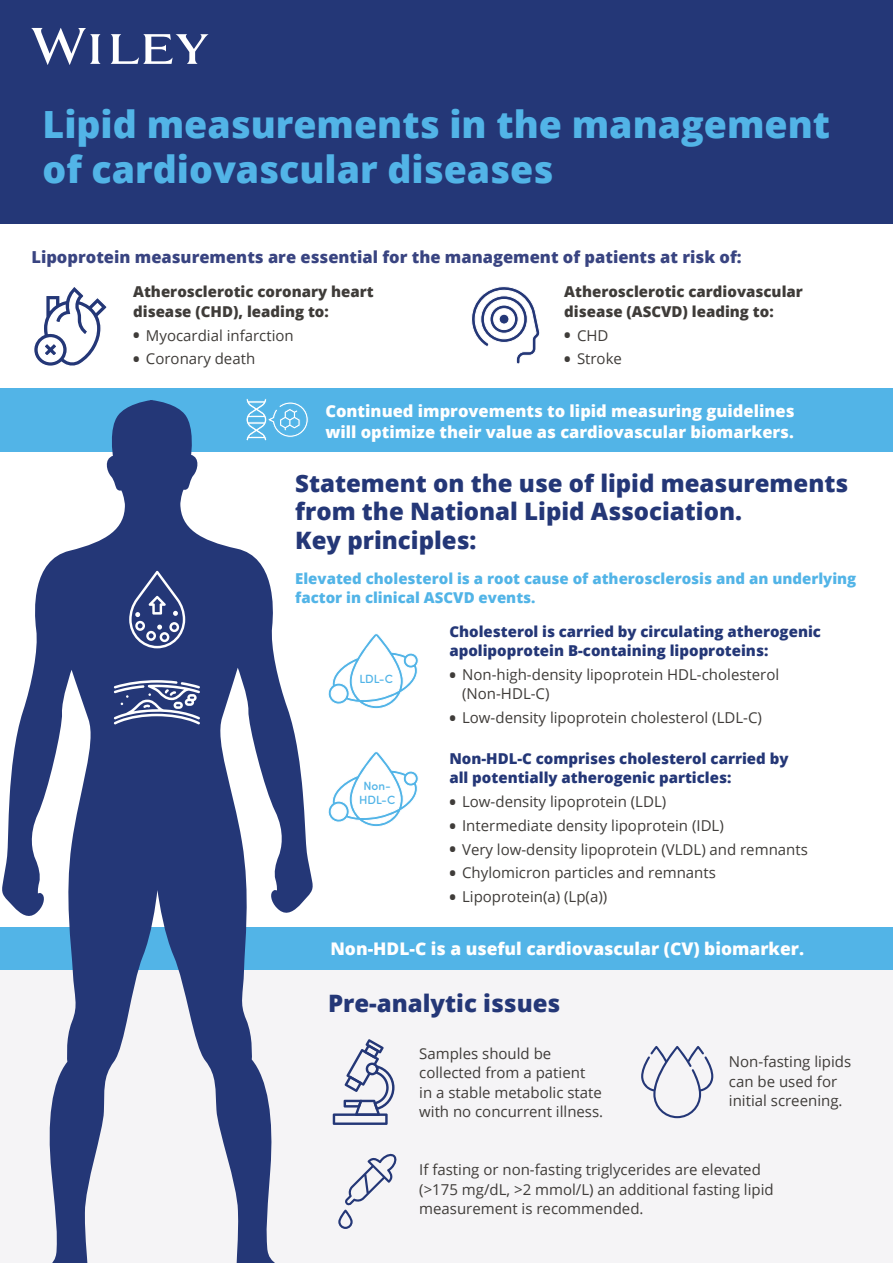
<style>
.page{position:relative;width:893px;height:1263px;background:#fff}
.page>*{position:absolute;margin:0;border:0;box-sizing:border-box;transform-origin:0 0}
.t1{font:800 37.5px/45px "Open Sans";color:#52b4e7}
.t2{font:800 24px/28.8px "Open Sans";color:#243777}
.t3{font:800 17.4px "Open Sans";color:#fff}
.t4{font:800 16.5px/21px "Open Sans";color:#fff}
.t5{font:800 16.5px "Open Sans";color:#394481}
.t6{font:15px/19.5px "Open Sans";color:#3f3c39}
.t7{font:800 15px/19.5px "Open Sans";color:#243777}
.t8{font:800 15px/19.5px "Open Sans";color:#3f3c39}
.t9{font:800 15px/19.5px "Open Sans";color:#52b4e7}
.t10{font:500 12px/13.5px "Sofia Pro Soft";color:#52b4e7;text-align:center}
.s1{font-weight:800;font-size:16.5px}
</style>
<div class="page">
<div style="left:0;top:957px;width:893px;height:306px;background:#f5f4f6"></div>
<div style="left:0;top:928px;width:893px;height:42px;background:#52b4e7"></div>
<div style="left:0;top:388px;width:893px;height:64px;background:#52b4e7"></div>
<svg style="left:1px;top:400px;width:313px;height:863px"></svg>
<div style="left:0;top:0;width:893px;height:223px;background:#243777"></div>
<svg style="left:31px;top:28px;width:177px;height:37px"></svg>
<svg style="left:34px;top:287px;width:73px;height:79px"></svg>
<svg style="left:471px;top:286px;width:69px;height:78px"></svg>
<div style="left:499px;top:314px;width:10px;height:10px;background:#243777;border-radius:50%"></div>
<div style="left:499px;top:314px;width:10px;height:10px;border:1px solid #fff;border-radius:50%"></div>
<svg style="left:246px;top:399px;width:63px;height:42px"></svg>
<svg style="left:114px;top:680px;width:86px;height:45px"></svg>
<svg style="left:129px;top:571px;width:56px;height:77px;background:#516092"></svg>
<svg style="left:641px;top:1046px;width:72px;height:72px"></svg>
<svg style="left:333px;top:1039px;width:62px;height:86px"></svg>
<svg style="left:338px;top:1153px;width:59px;height:76px"></svg>
<svg style="left:328px;top:752px;width:91px;height:75px"></svg>
<svg style="left:328px;top:634px;width:91px;height:75px"></svg>
<h1 class="t1" style="left:43px;top:100px;width:789px">Lipid measurements in the management of cardiovascular diseases</h1>
<p class="t5" style="left:31px;top:244px;width:712px">Lipoprotein measurements are essential for the management of patients at risk of:</p>
<p class="t8" style="left:564px;top:281px;width:240px">Atherosclerotic cardiovascular disease (ASCVD) leading to:</p>
<p class="t6" style="left:564px;top:325px;width:46px"><span class="s1">•</span> CHD</p>
<p class="t6" style="left:564px;top:349px;width:59px"><span class="s1">•</span> Stroke</p>
<p class="t4" style="left:325px;top:399px;width:471px">Continued improvements to lipid measuring guidelines will optimize their value as cardiovascular biomarkers.</p>
<h2 class="t2" style="left:295px;top:467px;width:555px">Statement on the use of lipid measurements from the National Lipid Association.<br>Key principles:</h2>
<p class="t8" style="left:133px;top:281px;width:242px">Atherosclerotic coronary heart disease (CHD), leading to:</p>
<p class="t6" style="left:133px;top:325px;width:162px"><span class="s1">•</span> Myocardial infarction</p>
<p class="t6" style="left:133px;top:349px;width:124px"><span class="s1">•</span> Coronary death</p>
<p class="t9" style="left:295px;top:568px;width:563px">Elevated cholesterol is a root cause of atherosclerosis and an underlying factor in clinical ASCVD events.</p>
<p class="t10" style="left:359px;top:671px;width:35px">LDL-C</p>
<p class="t10" style="left:359px;top:779px;width:38px">Non-<br>HDL-C</p>
<p class="t7" style="left:449px;top:621px;width:373px">Cholesterol is carried by circulating atherogenic apolipoprotein B-containing lipoproteins:</p>
<p class="t6" style="left:462px;top:664px;width:319px;text-indent:-13px"><span class="s1">•</span> Non-high-density lipoprotein HDL-cholesterol (Non-HDL-C)</p>
<p class="t6" style="left:449px;top:708px;width:314px"><span class="s1">•</span> Low-density lipoprotein cholesterol (LDL-C)</p>
<p class="t7" style="left:449px;top:748px;width:341px">Non-HDL-C comprises cholesterol carried by all potentially atherogenic particles:</p>
<p class="t6" style="left:449px;top:792px;width:218px"><span class="s1">•</span> Low-density lipoprotein (LDL)</p>
<p class="t6" style="left:449px;top:815px;width:276px"><span class="s1">•</span> Intermediate density lipoprotein (IDL)</p>
<p class="t6" style="left:449px;top:839px;width:360px"><span class="s1">•</span> Very low-density lipoprotein (VLDL) and remnants</p>
<p class="t6" style="left:449px;top:863px;width:268px"><span class="s1">•</span> Chylomicron particles and remnants</p>
<p class="t6" style="left:449px;top:887px;width:159px"><span class="s1">•</span> Lipoprotein(a) (Lp(a))</p>
<p class="t3" style="left:330px;top:935px;width:475px">Non-HDL-C is a useful cardiovascular (CV) biomarker.</p>
<h2 class="t2" style="left:328px;top:988px;width:234px">Pre-analytic issues</h2>
<p class="t6" style="left:419px;top:1043px;width:186px">Samples should be collected from a patient<br>in a stable metabolic state with no concurrent illness.</p>
<p class="t6" style="left:729px;top:1051px;width:124px">Non-fasting lipids can be used for initial screening.</p>
<p class="t6" style="left:419px;top:1160px;width:356px">If fasting or non-fasting triglycerides are elevated (&gt;175 mg/dL, &gt;2 mmol/L) an additional fasting lipid measurement is recommended.</p>
</div>
